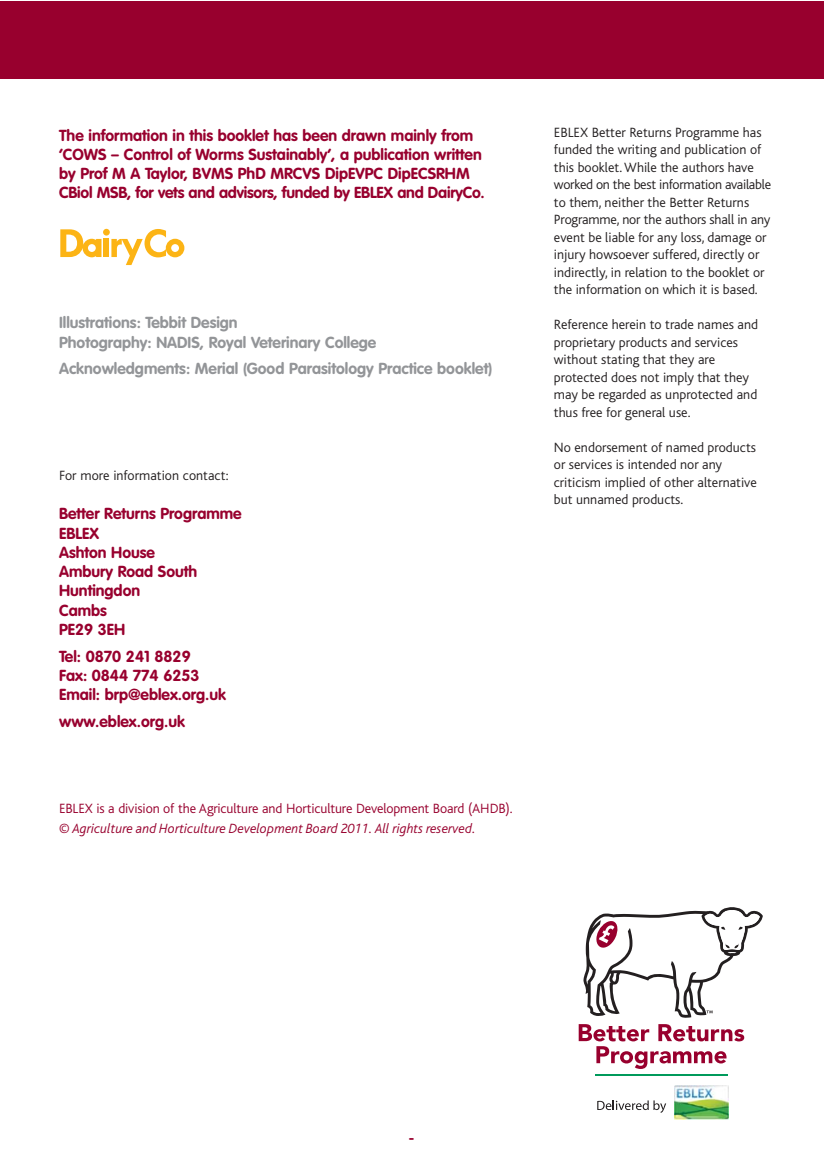
<style>
.page{position:relative;width:824px;height:1171px;background:#fff}
.page>*{position:absolute;margin:0;border:0;box-sizing:border-box;transform-origin:0 0}
.t1{font:700 15.75px/19.2px "VAG Rounded";color:#98002e}
.t2{font:700 15.75px/19.2px "VAG Rounded";color:#939598}
.t3{font:300 14px/17.5px "Bliss";color:#231f20}
.t4{font:300 14px "Bliss";letter-spacing:-.01em;color:#98002e}
.t5{font:italic 300 14px "Bliss";color:#98002e}
.t6{font:700 14px "VAG Rounded";color:#98002e}
</style>
<div class="page">
<svg style="left:597px;top:1100px;width:69px;height:13px"></svg>
<img style="left:674px;top:1085px;width:54px;height:34px">
<svg style="left:578px;top:1024px;width:166px;height:45px"></svg>
<hr style="left:595px;top:1074px;width:132px;height:1px;background:#009a5b">
<svg style="left:583px;top:907px;width:179px;height:111px"></svg>
<div style="left:0;top:1px;width:823px;height:77px;background:#98002e"></div>
<div style="left:103px;top:229px;width:7px;height:7px;background:#fcb415;border-radius:50%"></div>
<div style="left:104px;top:239px;width:5px;height:18px;background:#fcb415"></div>
<svg style="left:111px;top:229px;width:73px;height:36px"></svg>
<svg style="left:60px;top:229px;width:41px;height:28px"></svg>
<p class="t1" style="left:59px;top:127px;width:427px">The information in this booklet has been drawn mainly from ‘COWS – Control of Worms Sustainably’, a publication written by Prof M A Taylor, BVMS PhD MRCVS DipEVPC DipECSRHM CBiol MSB, for vets and advisors, funded by EBLEX and DairyCo.</p>
<p class="t2" style="left:59px;top:314px;width:319px">Illustrations: Tebbit Design<br>Photography: NADIS, Royal Veterinary College</p>
<p class="t2" style="left:59px;top:360px;width:434px">Acknowledgments: Merial (Good Parasitology Practice booklet)</p>
<p class="t3" style="left:59px;top:468px;width:171px">For more information contact:</p>
<p class="t1" style="left:59px;top:505px;width:184px">Better Returns Programme<br>EBLEX<br>Ashton House<br>Ambury Road South<br>Huntingdon<br>Cambs<br>PE29 3EH</p>
<p class="t1" style="left:59px;top:647px;width:168px">Tel: 0870 241 8829<br>Fax: 0844 774 6253<br>Email: brp@eblex.org.uk</p>
<p class="t1" style="left:59px;top:713px;width:127px">www.eblex.org.uk</p>
<p class="t4" style="left:59px;top:803px;width:455px">EBLEX is a division of the Agriculture and Horticulture Development Board (AHDB).</p>
<p class="t5" style="left:59px;top:822px;width:418px">© Agriculture and Horticulture Development Board 2011. All rights reserved.</p>
<p class="t3" style="left:554px;top:124px;width:219px">EBLEX Better Returns Programme has funded the writing and publication of this booklet. While the authors have worked on the best information available to them, neither the Better Returns Programme, nor the authors shall in any event be liable for any loss, damage or injury howsoever suffered, directly or indirectly, in relation to the booklet or the information on which it is based.</p>
<p class="t3" style="left:554px;top:317px;width:206px">Reference herein to trade names and proprietary products and services without stating that they are protected does not imply that they may be regarded as unprotected and thus free for general use.</p>
<p class="t3" style="left:554px;top:439px;width:204px">No endorsement of named products or services is intended nor any criticism implied of other alternative but unnamed products.</p>
<p class="t6" style="left:409px;top:1132px;width:7px">-</p>
</div>
